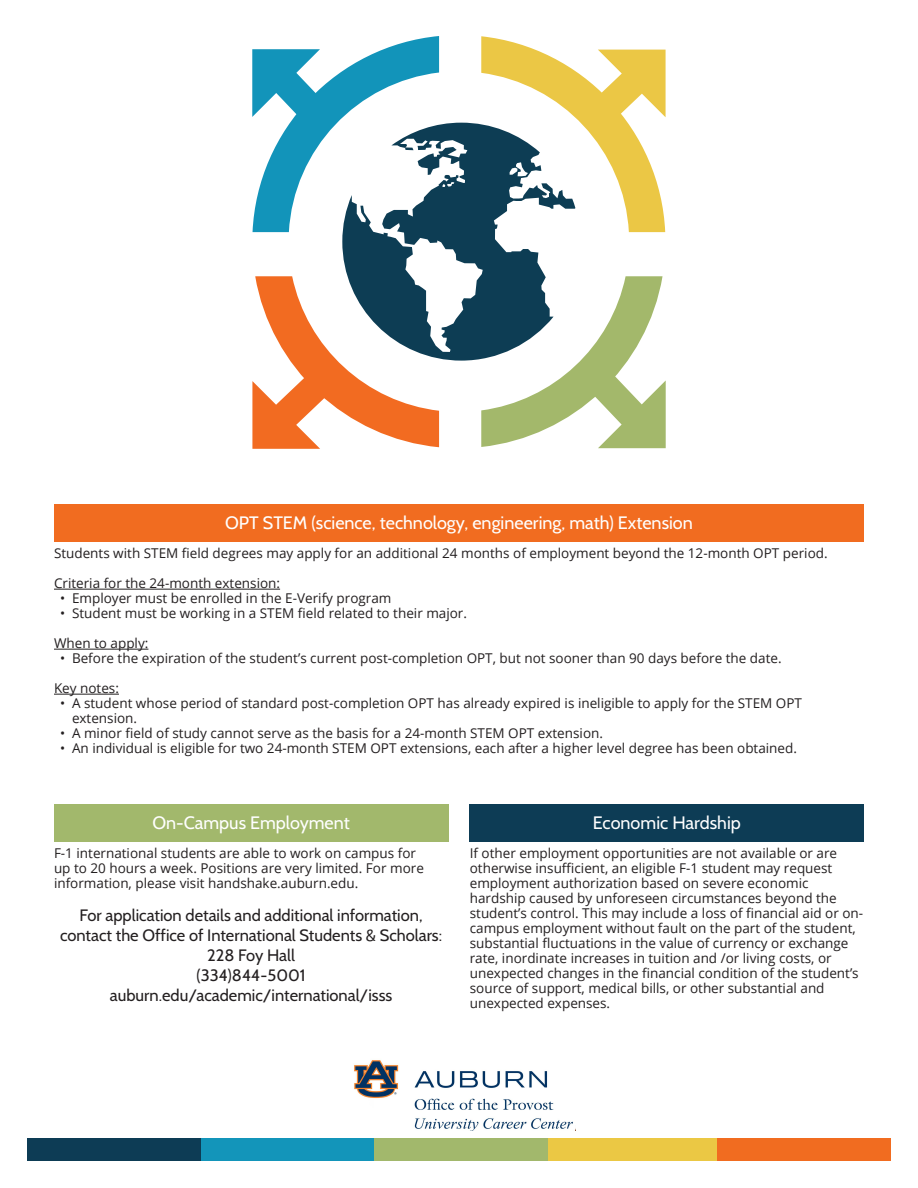
<style>
.page{position:relative;width:918px;height:1188px;background:#fff}
.page>*{position:absolute;margin:0;border:0;box-sizing:border-box;transform-origin:0 0}
.t1{font:18px "Cabin";color:#fff}
.t2{font:16.5px/19.8px "Cabin";color:#231f20;text-align:center}
.t3{font:13.5px/15px "Open Sans";color:#231f20}
</style>
<div class="page">
<div style="left:54px;top:504px;width:810px;height:38px;background:#f16c20"></div>
<hr style="left:54px;top:589px;width:226px;height:1px;background:#231f20">
<hr style="left:54px;top:649px;width:94px;height:1px;background:#231f20">
<hr style="left:54px;top:694px;width:65px;height:1px;background:#231f20">
<div style="left:470px;top:804px;width:394px;height:38px;background:#0d3c55"></div>
<div style="left:54px;top:804px;width:394px;height:38px;background:#a2b86c"></div>
<div style="left:201px;top:1138px;width:173px;height:23px;background:#1395ba"></div>
<div style="left:374px;top:1138px;width:174px;height:23px;background:#a2b86c"></div>
<div style="left:27px;top:1138px;width:174px;height:23px;background:#0d3c55"></div>
<div style="left:548px;top:1138px;width:169px;height:23px;background:#ebc844"></div>
<div style="left:717px;top:1138px;width:174px;height:23px;background:#f16c20"></div>
<svg style="left:342px;top:123px;width:203px;height:238px;fill:#0d3d54"></svg>
<svg style="left:252px;top:36px;width:187px;height:196px"></svg>
<svg style="left:481px;top:36px;width:185px;height:196px"></svg>
<svg style="left:481px;top:276px;width:185px;height:172px"></svg>
<svg style="left:252px;top:276px;width:187px;height:173px"></svg>
<img style="left:354px;top:1060px;width:219px;height:70px">
<p class="t1" style="left:225px;top:511px;width:469px">OPT STEM (science, technology, engineering, math) Extension</p>
<p class="t3" style="left:54px;top:545px;width:775px">Students with STEM field degrees may apply for an additional 24 months of employment beyond the 12-month OPT period.</p>
<p class="t3" style="left:54px;top:575px;width:228px">Criteria for the 24-month extension:</p>
<p class="t3" style="left:60px;top:590px;width:333px">• Employer must be enrolled in the E-Verify program</p>
<p class="t3" style="left:60px;top:605px;width:409px">• Student must be working in a STEM field related to their major.</p>
<p class="t3" style="left:54px;top:635px;width:96px">When to apply:</p>
<p class="t3" style="left:60px;top:650px;width:723px">• Before the expiration of the student’s current post-completion OPT, but not sooner than 90 days before the date.</p>
<p class="t3" style="left:54px;top:680px;width:66px">Key notes:</p>
<p class="t3" style="left:72px;top:695px;width:731px;text-indent:-12px">• A student whose period of standard post-completion OPT has already expired is ineligible to apply for the STEM OPT extension.</p>
<p class="t3" style="left:60px;top:725px;width:545px">• A minor field of study cannot serve as the basis for a 24-month STEM OPT extension.</p>
<p class="t3" style="left:60px;top:740px;width:739px">• An individual is eligible for two 24-month STEM OPT extensions, each after a higher level degree has been obtained.</p>
<p class="t1" style="left:152px;top:811px;width:199px">On-Campus Employment</p>
<p class="t1" style="left:593px;top:811px;width:149px">Economic Hardship</p>
<p class="t3" style="left:54px;top:845px;width:371px">F-1 international students are able to work on campus for up to 20 hours a week. Positions are very limited. For more information, please visit handshake.auburn.edu.</p>
<p class="t3" style="left:470px;top:845px;width:395px">If other employment opportunities are not available or are otherwise insufficient, an eligible F-1 student may request employment authorization based on severe economic hardship caused by unforeseen circumstances beyond the student’s control. This may include a loss of financial aid or on&shy;campus employment without fault on the part of the student, substantial fluctuations in the value of currency or exchange rate, inordinate increases in tuition and /or living costs, or unexpected changes in the financial condition of the student’s source of support, medical bills, or other substantial and unexpected expenses.</p>
<p class="t2" style="left:60px;top:906px;width:384px">For application details and additional information, contact the Office of International Students &amp; Scholars:</p>
<p class="t2" style="left:207px;top:945px;width:89px">228 Foy Hall</p>
<p class="t2" style="left:196px;top:965px;width:111px">(334)844-5001</p>
<p class="t2" style="left:110px;top:985px;width:284px">auburn.edu/academic/international/isss</p>
</div>
